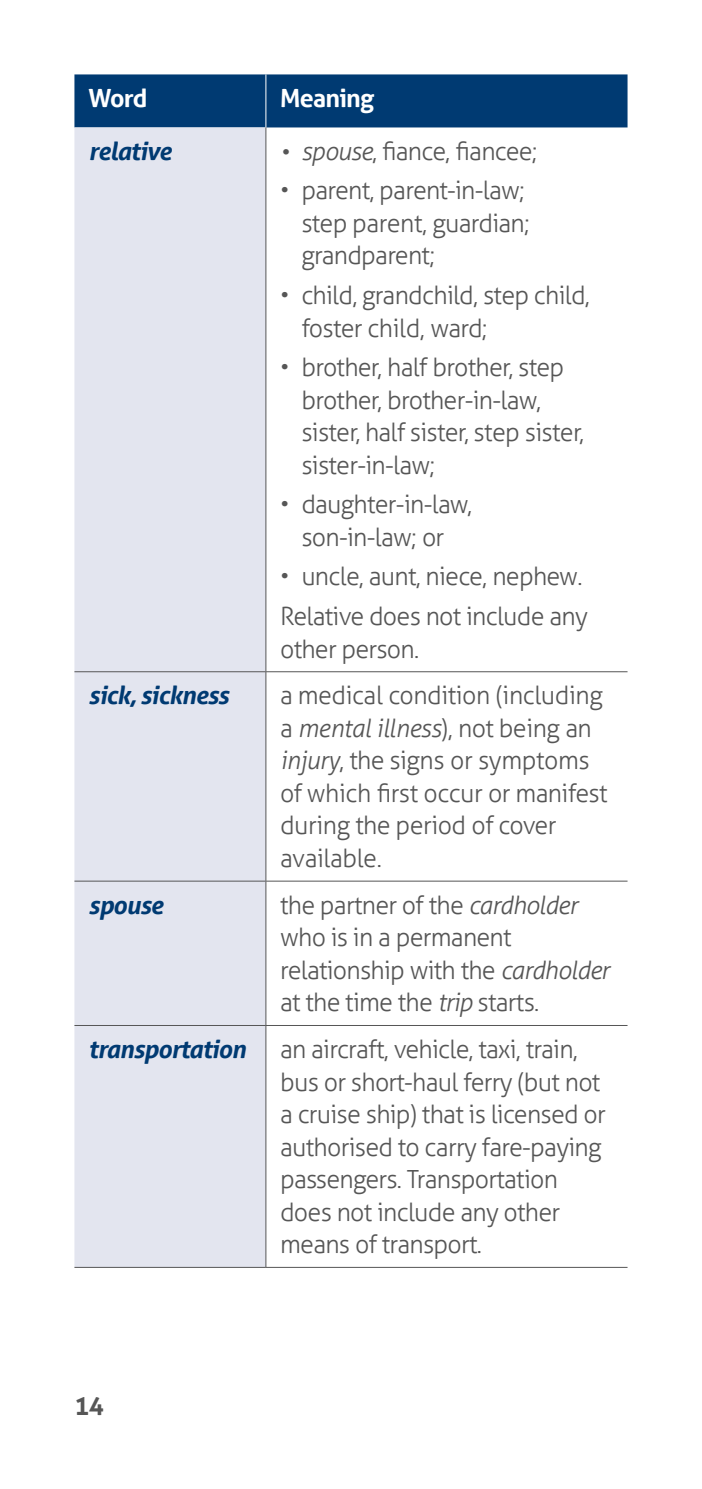
<style>
.page{position:relative;width:702px;height:1489px;background:#fff}
.page>*{position:absolute;margin:0;border:0;box-sizing:border-box;transform-origin:0 0}
.t1{font:300 25px/32.5px "Aller";letter-spacing:-.03em;color:#565656}
.t2{font:italic 700 25px "Aller";letter-spacing:-.03em;color:#003a72}
.t3{font:700 25px "Aller";letter-spacing:-.03em;color:#fff}
.t4{font:700 25px "Aller";color:#565656}
.s1{font-style:italic}
</style>
<div class="page">
<div style="left:74px;top:74px;width:553px;height:53px;background:#003a72"></div>
<div style="left:74px;top:127px;width:191px;height:1139px;background:#e3e5ef"></div>
<hr style="left:266px;top:671px;width:361px;height:1px;background:#565656">
<hr style="left:74px;top:880px;width:192px;height:1px;background:#565656">
<hr style="left:266px;top:880px;width:361px;height:1px;background:#565656">
<hr style="left:74px;top:1266px;width:192px;height:1px;background:#565656">
<hr style="left:266px;top:1266px;width:361px;height:1px;background:#565656">
<hr style="left:266px;top:1025px;width:361px;height:1px;background:#565656">
<hr style="left:74px;top:1025px;width:192px;height:1px;background:#565656">
<hr style="left:265px;top:1025px;width:1px;height:241px;background:#565656">
<hr style="left:265px;top:74px;width:1px;height:53px;background:#fff">
<hr style="left:265px;top:672px;width:1px;height:208px;background:#565656">
<hr style="left:265px;top:881px;width:1px;height:144px;background:#565656">
<hr style="left:265px;top:127px;width:1px;height:544px;background:#565656">
<hr style="left:74px;top:671px;width:192px;height:1px;background:#565656">
<p class="t3" style="left:89px;top:83px;width:60px">Word</p>
<p class="t3" style="left:280px;top:83px;width:96px">Meaning</p>
<p class="t2" style="left:89px;top:135px;width:84px">relative</p>
<p class="t1" style="left:280px;top:135px;width:259px"><span class="s1">• spouse</span>, fiance, fiancee;</p>
<p class="t1" style="left:301px;top:174px;width:230px;text-indent:-21px">• parent, parent-in-law; step parent, guardian; grandparent;</p>
<p class="t1" style="left:301px;top:279px;width:290px;text-indent:-21px">• child, grandchild, step child, foster child, ward;</p>
<p class="t1" style="left:301px;top:351px;width:284px;text-indent:-21px">• brother, half brother, step brother, brother-in-law, sister, half sister, step sister, sister-in-law;</p>
<p class="t1" style="left:280px;top:488px;width:194px;text-align:center">• daughter-in-law, son-in-law; or</p>
<p class="t1" style="left:280px;top:557px;width:309px;line-height:39.5px">• uncle, aunt, niece, nephew.<br>Relative does not include any</p>
<p class="t1" style="left:280px;top:632px;width:141px">other person.</p>
<p class="t2" style="left:89px;top:679px;width:142px">sick, sickness</p>
<p class="t1" style="left:280px;top:679px;width:329px">a medical condition (including a <span class="s1">mental illness</span>), not being an <span class="s1">injury</span>, the signs or symptoms of which first occur or manifest during the period of cover available.</p>
<p class="t2" style="left:89px;top:889px;width:76px">spouse</p>
<p class="t1" style="left:280px;top:888px;width:331px">the partner of the <span class="s1">cardholder </span>who is in a permanent relationship with the <span class="s1">cardholder </span>at the time the <span class="s1">trip</span> starts.</p>
<p class="t2" style="left:89px;top:1033px;width:159px">transportation</p>
<p class="t1" style="left:280px;top:1032px;width:327px">an aircraft, vehicle, taxi, train, bus or short-haul ferry (but not a cruise ship) that is licensed or authorised to carry fare-paying passengers. Transportation does not include any other means of transport.</p>
<p class="t4" style="left:74px;top:1389px;width:31px">14</p>
</div>
